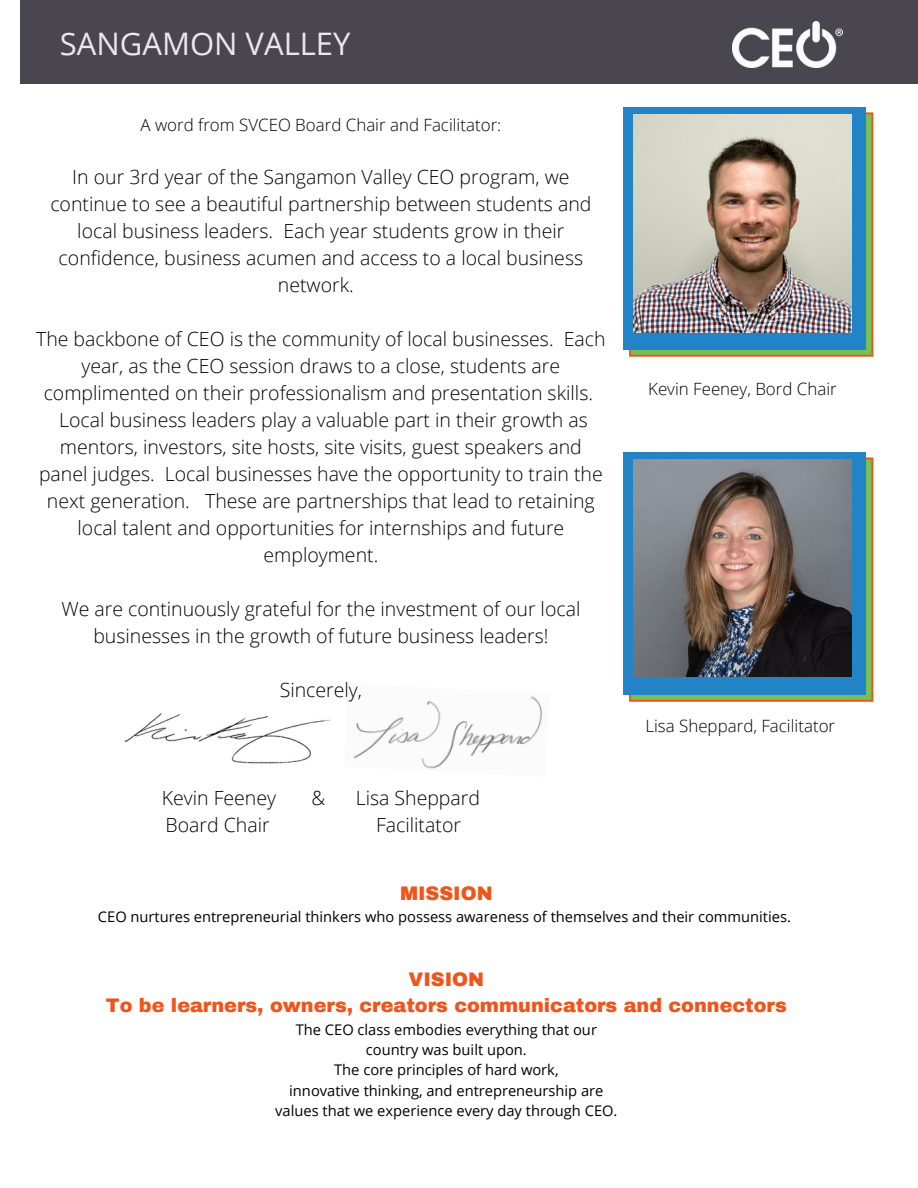
<style>
.page{position:relative;width:918px;height:1188px;background:#fff}
.page>*{position:absolute;margin:0;border:0;box-sizing:border-box;transform-origin:0 0}
.t1{font:31.05px "Open Sans";color:#e9e9e9}
.t2{font:300 19.5px/27px "Open Sans";color:#000;text-align:center}
.t3{font:900 19.2px "Archivo";color:#f1541a}
.t4{font:300 16.95px "Open Sans";color:#000}
.t5{font:14.7px "Open Sans";color:#000}
</style>
<div class="page">
<div style="left:20px;top:0;width:898px;height:84px;background:#494650"></div>
<svg style="left:629px;top:112px;width:244px;height:245px;background:#91a252"></svg>
<div style="left:624px;top:107px;width:242px;height:242px;background:#2284c7"></div>
<img style="left:634px;top:114px;width:217px;height:218px">
<img style="left:733px;top:21px;width:109px;height:46px">
<img style="left:353px;top:696px;width:189px;height:73px">
<svg style="left:629px;top:457px;width:244px;height:245px;background:#90a251"></svg>
<div style="left:624px;top:452px;width:242px;height:242px;background:#2284c7"></div>
<img style="left:634px;top:459px;width:217px;height:218px">
<img style="left:125px;top:713px;width:206px;height:51px">
<p class="t1" style="left:60px;top:22px;width:292px">SANGAMON VALLEY</p>
<p class="t4" style="left:141px;top:112px;width:362px">A word from SVCEO Board Chair and Facilitator:</p>
<p class="t2" style="left:50px;top:163px;width:543px">In our 3rd year of the Sangamon Valley CEO program, we continue to see a beautiful partnership between students and local business leaders. Each year students grow in their confidence, business acumen and access to a local business network.</p>
<p class="t2" style="left:36px;top:325px;width:571px">The backbone of CEO is the community of local businesses. Each year, as the CEO session draws to a close, students are complimented on their professionalism and presentation skills.<br>Local business leaders play a valuable part in their growth as mentors, investors, site hosts, site visits, guest speakers and panel judges. Local businesses have the opportunity to train the next generation. These are partnerships that lead to retaining local talent and opportunities for internships and future employment.</p>
<p class="t2" style="left:61px;top:595px;width:521px">We are continuously grateful for the investment of our local businesses in the growth of future business leaders!</p>
<p class="t2" style="left:280px;top:676px;width:84px">Sincerely,</p>
<p class="t2" style="left:162px;top:784px;width:116px">Kevin Feeney</p>
<p class="t2" style="left:311px;top:784px;width:15px">&amp;</p>
<p class="t2" style="left:356px;top:784px;width:126px">Lisa Sheppard</p>
<p class="t2" style="left:166px;top:811px;width:106px">Board Chair</p>
<p class="t2" style="left:376px;top:811px;width:86px">Facilitator</p>
<p class="t4" style="left:648px;top:377px;width:190px">Kevin Feeney, Bord Chair</p>
<p class="t4" style="left:645px;top:714px;width:191px">Lisa Sheppard, Facilitator</p>
<p class="t3" style="left:400px;top:883px;width:94px">MISSION</p>
<p class="t5" style="left:98px;top:907px;width:695px">CEO nurtures entrepreneurial thinkers who possess awareness of themselves and their communities.</p>
<p class="t3" style="left:409px;top:970px;width:77px">VISION</p>
<p class="t3" style="left:106px;top:995px;width:682px">To be learners, owners, creators communicators and connectors</p>
<p class="t5" style="left:296px;top:1019px;width:303px">The CEO class embodies everything that our</p>
<p class="t5" style="left:366px;top:1039px;width:162px">country was built upon.</p>
<p class="t5" style="left:334px;top:1060px;width:226px">The core principles of hard work,</p>
<p class="t5" style="left:289px;top:1080px;width:316px">innovative thinking, and entrepreneurship are</p>
<p class="t5" style="left:275px;top:1100px;width:344px">values that we experience every day through CEO.</p>
</div>
